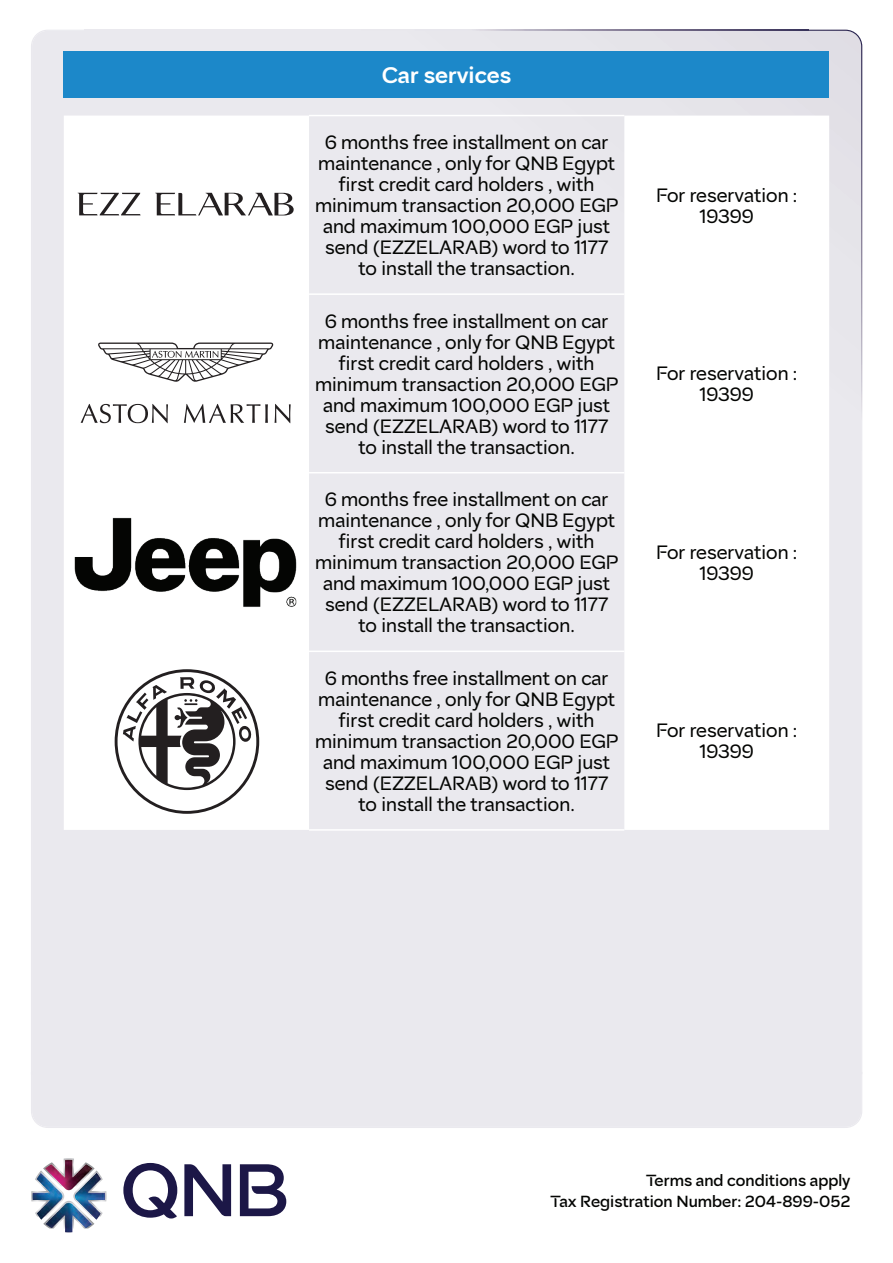
<style>
.page{position:relative;width:893px;height:1263px;background:#fff}
.page>*{position:absolute;margin:0;border:0;box-sizing:border-box;transform-origin:0 0}
.t1{font:600 21px "QNB Sans EN";color:#fff}
.t2{font:18px/21px "QNB Sans EN";color:#040503;text-align:center}
.t3{font:500 15px/21px "QNB Sans AR";color:#040503;text-align:right}
</style>
<div class="page">
<div style="left:87px;top:31px;width:719px;height:1041px;background:#eae9ee"></div>
<img style="left:806px;top:30px;width:56px;height:1044px">
<div style="left:31px;top:30px;width:56px;height:1044px;background:#eae9ee"></div>
<img style="left:85px;top:30px;width:723px;height:1px">
<svg style="left:123px;top:1163px;width:163px;height:55px"></svg>
<svg style="left:31px;top:1158px;width:76px;height:44px"></svg>
<img style="left:32px;top:1160px;width:73px;height:72px">
<div style="left:64px;top:51px;width:765px;height:47px;background:#1c88c9"></div>
<svg style="left:64px;top:116px;width:245px;height:714px"></svg>
<svg style="left:624px;top:116px;width:205px;height:714px"></svg>
<hr style="left:309px;top:115px;width:315px;height:1px;background:#fff">
<hr style="left:309px;top:293px;width:315px;height:2px;background:#fff">
<hr style="left:309px;top:472px;width:315px;height:1px;background:#fff">
<hr style="left:309px;top:651px;width:315px;height:1px;background:#fff">
<hr style="left:309px;top:829px;width:315px;height:2px;background:#fff">
<svg style="left:78px;top:193px;width:63px;height:22px"></svg>
<svg style="left:155px;top:193px;width:139px;height:22px"></svg>
<svg style="left:98px;top:342px;width:175px;height:40px"></svg>
<svg style="left:81px;top:404px;width:87px;height:19px"></svg>
<svg style="left:184px;top:404px;width:84px;height:19px"></svg>
<svg style="left:274px;top:404px;width:17px;height:19px"></svg>
<img style="left:70px;top:512px;width:232px;height:98px">
<svg style="left:115px;top:669px;width:144px;height:145px"></svg>
<p class="t1" style="left:382px;top:56px;width:131px">Car services</p>
<p class="t2" style="left:315px;top:130px;width:305px">6 months free installment on car maintenance , only for QNB Egypt first credit card holders , with minimum transaction 20,000 EGP and maximum 100,000 EGP just send (EZZELARAB) word to 1177 to install the transaction.</p>
<p class="t2" style="left:315px;top:308px;width:305px">6 months free installment on car maintenance , only for QNB Egypt first credit card holders , with minimum transaction 20,000 EGP and maximum 100,000 EGP just send (EZZELARAB) word to 1177 to install the transaction.</p>
<p class="t2" style="left:315px;top:487px;width:305px">6 months free installment on car maintenance , only for QNB Egypt first credit card holders , with minimum transaction 20,000 EGP and maximum 100,000 EGP just send (EZZELARAB) word to 1177 to install the transaction.</p>
<p class="t2" style="left:315px;top:665px;width:305px">6 months free installment on car maintenance , only for QNB Egypt first credit card holders , with minimum transaction 20,000 EGP and maximum 100,000 EGP just send (EZZELARAB) word to 1177 to install the transaction.</p>
<p class="t2" style="left:656px;top:182px;width:143px">For reservation :<br>19399</p>
<p class="t2" style="left:656px;top:361px;width:143px">For reservation :<br>19399</p>
<p class="t2" style="left:656px;top:539px;width:143px">For reservation :<br>19399</p>
<p class="t2" style="left:656px;top:718px;width:143px">For reservation :<br>19399</p>
<p class="t3" style="left:550px;top:1170px;width:301px">Terms and conditions apply<br>Tax Registration Number: 204-899-052</p>
</div>
